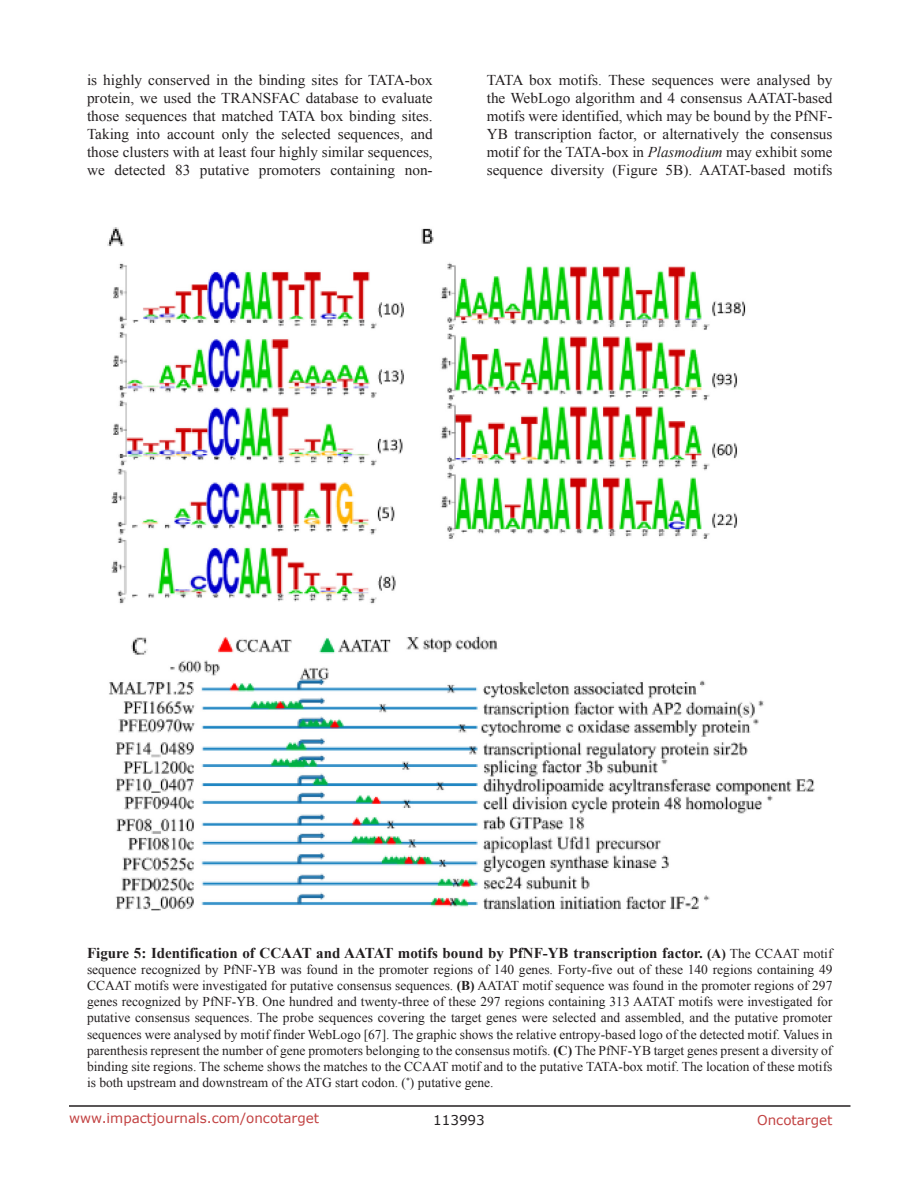
<style>
.page{position:relative;width:918px;height:1188px;background:#fff}
.page>*{position:absolute;margin:0;border:0;box-sizing:border-box;transform-origin:0 0}
.BodyText{font:15px/18px "Times New Roman";color:#231f20;text-align:justify}
.figuretext{font:700 15px "Times New Roman";color:#231f20}
.figuretext-2{font:13.5px/16.2px "Times New Roman";color:#231f20;text-align:justify}
.t1{font:13.5px "Verdana";color:#c24141}
.t2{font:13.5px "Verdana";color:#231f20}
.s1{font-style:italic}
.s2{font-size:13.5px}
.s3{font-weight:400;font-size:13.5px}
.s4{font-weight:700}
</style>
<div class="page">
<hr style="left:69px;top:1105px;width:781px;height:2px;background:#231f20">
<img style="left:107px;top:227px;width:708px;height:684px">
<p class="BodyText" style="left:87px;top:71px;width:347px">is highly conserved in the binding sites for TATA-box protein, we used the TRANSFAC database to evaluate those sequences that matched TATA box binding sites.<br>Taking into account only the selected sequences, and those clusters with at least four highly similar sequences, we detected 83 putative promoters containing non-</p>
<p class="BodyText" style="left:487px;top:71px;width:347px">TATA box motifs. These sequences were analysed by the WebLogo algorithm and 4 consensus AATAT-based motifs were identified, which may be bound by the PfNF-YB transcription factor, or alternatively the consensus motif for the TATA-box in <span class="s1">Plasmodium</span> may exhibit some sequence diversity (Figure 5B). AATAT-based motifs</p>
<p class="figuretext" style="left:87px;top:942px;width:747px">Figure 5: Identification of CCAAT and AATAT motifs bound by PfNF-YB transcription factor. <span class="s2">(A)</span> <span class="s3">The CCAAT motif</span></p>
<p class="figuretext-2" style="left:87px;top:961px;width:747px">sequence recognized by PfNF-YB was found in the promoter regions of 140 genes. Forty-five out of these 140 regions containing 49<br>CCAAT motifs were investigated for putative consensus sequences. <span class="s4">(B)</span> AATAT motif sequence was found in the promoter regions of 297 genes recognized by PfNF-YB. One hundred and twenty-three of these 297 regions containing 313 AATAT motifs were investigated for putative consensus sequences. The probe sequences covering the target genes were selected and assembled, and the putative promoter sequences were analysed by motif finder WebLogo [67]. The graphic shows the relative entropy-based logo of the detected motif. Values in parenthesis represent the number of gene promoters belonging to the consensus motifs. <span class="s4">(C)</span> The PfNF-YB target genes present a diversity of binding site regions. The scheme shows the matches to the CCAAT motif and to the putative TATA-box motif. The location of these motifs is both upstream and downstream of the ATG start codon. (<sup>*</sup>) putative gene.</p>
<p class="t1" style="left:69px;top:1109px;width:252px">www.impactjournals.com/oncotarget</p>
<p class="t2" style="left:433px;top:1111px;width:53px">113993</p>
<p class="t1" style="left:757px;top:1111px;width:77px">Oncotarget</p>
</div>
